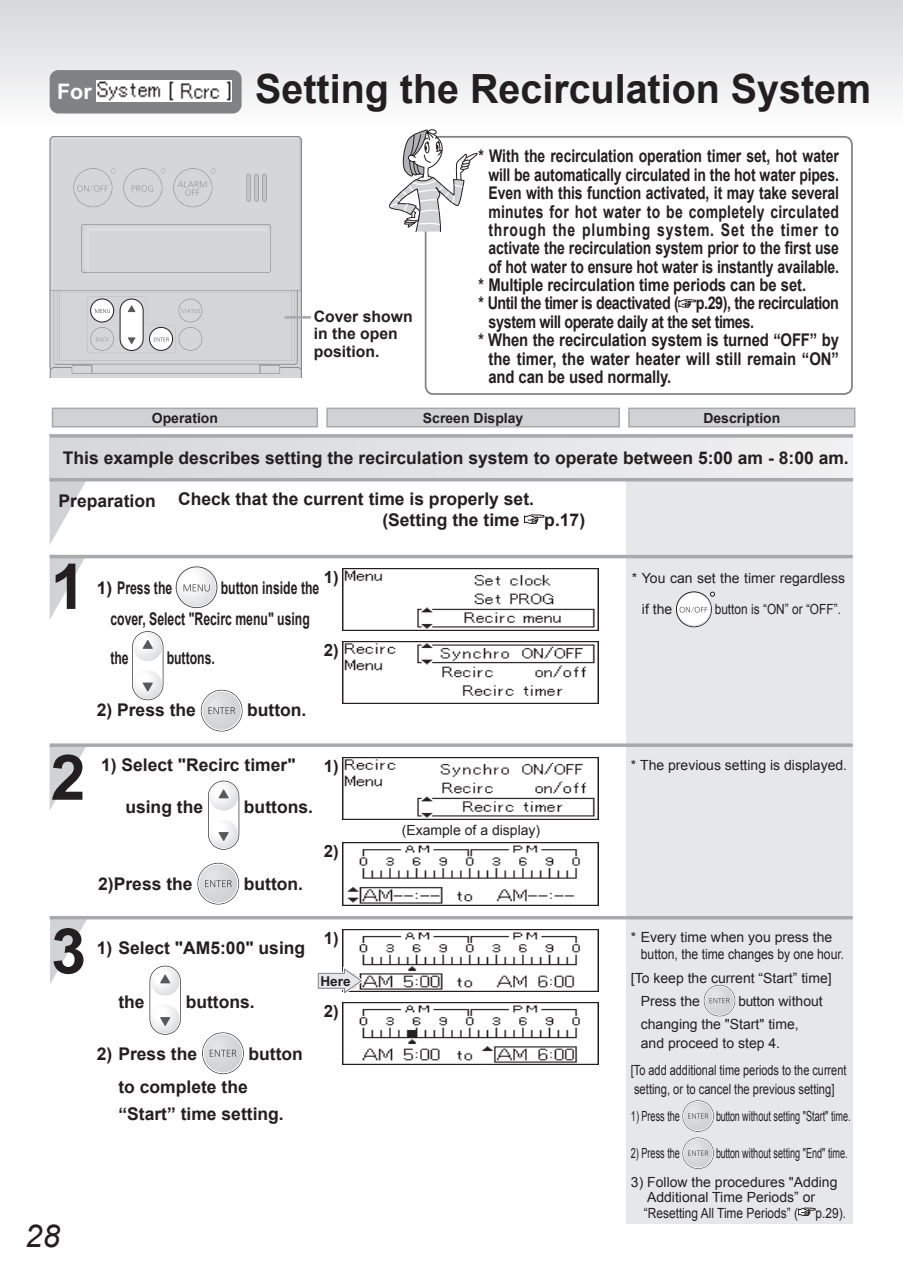
<style>
.page{position:relative;width:903px;height:1275px;background:#fff}
.page>*{position:absolute;margin:0;border:0;box-sizing:border-box;transform-origin:0 0}
.t1{font:700 63px "Arial";color:#231f20}
.t2{font:700 40.25px "Arial";color:#231f20}
.t3{font:italic 31.5px "Arial";color:#231f20}
.t4{font:700 21.35px "Arial";color:#fff}
.t5{font:700 17.5px "Arial";color:#231f20;scale:.8 1}
.t6{font:700 17.5px/21px "Arial";color:#231f20}
.t7{font:700 17.5px "Arial";color:#231f20;scale:.85 1}
.t8{font:700 17.5px/31.7px "Arial";color:#231f20;scale:.7 1}
.t9{font:700 17.5px "Arial";letter-spacing:-.03em;color:#231f20;scale:.8 1}
.t10{font:700 17.5px "Arial";letter-spacing:.02em;color:#231f20;scale:.8 1}
.t11{font:700 17.5px "Arial";letter-spacing:.055em;color:#231f20;scale:.8 1}
.t12{font:700 17.5px "Arial";letter-spacing:-.03em;color:#231f20;scale:.82 1}
.t13{font:700 16.8px "Arial";color:#231f20}
.t14{font:700 15.75px/17.5px "Arial";color:#231f20}
.t15{font:14px/15.4px "Arial";color:#231f20}
.t16{font:14px "Arial";color:#231f20;scale:.65 1}
.t17{font:14px "Arial";color:#231f20;scale:.8 1}
.t18{font:700 14px "Arial";color:#231f20}
.t19{font:14px "Arial";color:#231f20;scale:.85 1}
.t20{font:700 13.65px "Arial";color:#231f20}
.s1{font-size:13.83px}
</style>
<div class="page">
<div style="left:0;top:0;width:903px;height:124px;background:linear-gradient(to bottom,#d6d7d9,#fbfbfc)"></div>
<div style="left:626px;top:437px;width:227px;height:787px;background:#e6e7e9"></div>
<svg style="left:50px;top:136px;width:252px;height:241px;background:#d1d2d4"></svg>
<svg style="left:50px;top:481px;width:37px;height:63px"></svg>
<hr style="left:284px;top:316px;width:27px;height:3px;background:#a8a9ad">
<div style="left:50px;top:434px;width:803px;height:46px;background:linear-gradient(to right,#d5d7d9,#f0f0f2)"></div>
<hr style="left:50px;top:478px;width:803px;height:3px;background:#a8a9ad">
<svg style="left:50px;top:434px;width:803px;height:4px;background:#afafb3"></svg>
<svg style="left:50px;top:558px;width:37px;height:61px"></svg>
<hr style="left:50px;top:555px;width:803px;height:3px;background:#a8a9ad">
<svg style="left:50px;top:747px;width:36px;height:63px"></svg>
<svg style="left:50px;top:743px;width:803px;height:4px;background:#b1b2b5"></svg>
<img style="left:343px;top:757px;width:256px;height:62px">
<img style="left:343px;top:569px;width:256px;height:62px">
<img style="left:343px;top:843px;width:256px;height:62px">
<svg style="left:50px;top:919px;width:37px;height:65px"></svg>
<hr style="left:50px;top:916px;width:803px;height:3px;background:#a8a9ad">
<img style="left:343px;top:930px;width:256px;height:62px">
<img style="left:343px;top:1002px;width:256px;height:62px">
<svg style="left:317px;top:967px;width:46px;height:26px"></svg>
<div style="left:425px;top:136px;width:428px;height:259px;border:2px solid #808285;border-radius:8px"></div>
<svg style="left:389px;top:129px;width:88px;height:103px"></svg>
<img style="left:343px;top:642px;width:256px;height:62px">
<svg style="left:678px;top:299px;width:18px;height:9px"></svg>
<div style="left:50px;top:70px;width:192px;height:43px;background:#808285;border-radius:9px"></div>
<img style="left:97px;top:81px;width:134px;height:21px">
<svg style="left:704px;top:985px;width:31px;height:31px"></svg>
<svg style="left:682px;top:1100px;width:32px;height:69px"></svg>
<svg style="left:798px;top:1208px;width:17px;height:8px"></svg>
<svg style="left:524px;top:515px;width:20px;height:9px"></svg>
<svg style="left:676px;top:592px;width:35px;height:35px"></svg>
<div style="left:676px;top:592px;width:36px;height:35px;border:1px solid #231f20;border-radius:50%"></div>
<svg style="left:679px;top:592px;width:36px;height:35px"></svg>
<svg style="left:208px;top:781px;width:31px;height:69px"></svg>
<svg style="left:197px;top:863px;width:42px;height:41px"></svg>
<svg style="left:176px;top:566px;width:41px;height:42px"></svg>
<svg style="left:132px;top:631px;width:31px;height:69px"></svg>
<svg style="left:201px;top:690px;width:41px;height:41px"></svg>
<svg style="left:150px;top:966px;width:31px;height:69px"></svg>
<svg style="left:202px;top:1032px;width:42px;height:42px"></svg>
<div style="left:53px;top:408px;width:264px;height:19px;background:#d1d2d4"></div>
<div style="left:327px;top:408px;width:292px;height:19px;background:#d1d2d4"></div>
<div style="left:629px;top:408px;width:226px;height:19px;background:#d1d2d4"></div>
<hr style="left:52px;top:408px;width:266px;height:1px;background:#a8a9ad">
<svg style="left:52px;top:409px;width:1px;height:17px"></svg>
<svg style="left:317px;top:409px;width:1px;height:17px"></svg>
<hr style="left:52px;top:426px;width:266px;height:1px;background:#a8a9ad">
<hr style="left:326px;top:408px;width:294px;height:1px;background:#a8a9ad">
<svg style="left:326px;top:409px;width:2px;height:17px"></svg>
<hr style="left:326px;top:426px;width:294px;height:1px;background:#a8a9ad">
<hr style="left:628px;top:408px;width:227px;height:1px;background:#a8a9ad">
<svg style="left:854px;top:409px;width:1px;height:17px"></svg>
<svg style="left:618px;top:409px;width:2px;height:17px"></svg>
<svg style="left:628px;top:409px;width:2px;height:17px"></svg>
<hr style="left:628px;top:426px;width:227px;height:1px;background:#a8a9ad">
<h3 class="t4" style="left:57px;top:77px;width:36px">For</h3>
<h2 class="t2" style="left:255px;top:63px;width:617px">Setting the Recirculation System</h2>
<p class="t14" style="left:314px;top:308px;width:100px">Cover shown in the open position.</p>
<p class="t5" style="left:478px;top:145px;width:452px">* With the recirculation operation timer set, hot water</p>
<p class="t5" style="left:488px;top:163px;width:440px">will be automatically circulated in the hot water pipes.</p>
<p class="t5" style="left:488px;top:181px;width:440px">Even with this function activated, it may take several</p>
<p class="t10" style="left:488px;top:200px;width:440px">minutes for hot water to be completely circulated</p>
<p class="t11" style="left:488px;top:218px;width:440px">through the plumbing system. Set the timer to</p>
<p class="t5" style="left:488px;top:237px;width:440px">activate the recirculation system prior to the first use</p>
<p class="t5" style="left:488px;top:255px;width:440px">of hot water to ensure hot water is instantly available.</p>
<p class="t5" style="left:478px;top:273px;width:411px">* Multiple recirculation time periods can be set.</p>
<p class="t9" style="left:478px;top:292px;width:452px">* Until the timer is deactivated ( p.29), the recirculation</p>
<p class="t12" style="left:488px;top:310px;width:325px">system will operate daily at the set times.</p>
<p class="t5" style="left:478px;top:328px;width:452px">* When the recirculation system is turned “OFF” by</p>
<p class="t7" style="left:488px;top:347px;width:414px">the timer, the water heater will still remain “ON”</p>
<p class="t7" style="left:488px;top:365px;width:217px">and can be used normally.</p>
<p class="t18" style="left:152px;top:408px;width:68px">Operation</p>
<p class="t18" style="left:423px;top:408px;width:102px">Screen Display</p>
<p class="t18" style="left:703px;top:408px;width:79px">Description</p>
<p class="t6" style="left:63px;top:448px;width:787px">This example describes setting the recirculation system to operate between 5:00 am - 8:00 am.</p>
<p class="t6" style="left:59px;top:490px;width:99px">Preparation</p>
<p class="t6" style="left:382px;top:488px;width:153px;text-indent:-204px">Check that the current time is properly set. (Setting the time</p>
<p class="t6" style="left:544px;top:509px;width:42px">p.17)</p>
<h1 class="t1" style="left:51px;top:545px;width:37px">1</h1>
<p class="t13" style="left:324px;top:566px;width:16px">1)</p>
<p class="t6" style="left:97px;top:577px;width:77px">1) Press the</p>
<p class="t8" style="left:110px;top:572px;width:300px;text-indent:110px">button inside the cover, Select "Recirc menu" using</p>
<p class="t8" style="left:110px;top:642px;width:28px">the</p>
<p class="t8" style="left:167px;top:642px;width:71px">buttons.</p>
<p class="t6" style="left:97px;top:700px;width:101px">2) Press the</p>
<p class="t6" style="left:247px;top:700px;width:61px">button.</p>
<p class="t13" style="left:324px;top:639px;width:16px">2)</p>
<h1 class="t1" style="left:51px;top:736px;width:37px">2</h1>
<p class="t6" style="left:101px;top:755px;width:196px">1) Select "Recirc timer"</p>
<p class="t6" style="left:125px;top:797px;width:79px">using the</p>
<p class="t6" style="left:244px;top:797px;width:71px">buttons.</p>
<p class="t13" style="left:324px;top:755px;width:16px">1)</p>
<p class="t6" style="left:98px;top:874px;width:96px">2)Press the</p>
<p class="t6" style="left:244px;top:874px;width:61px">button.</p>
<h1 class="t1" style="left:51px;top:910px;width:37px">3</h1>
<p class="t6" style="left:97px;top:937px;width:210px">1) Select "AM5:00" using</p>
<p class="t6" style="left:118px;top:992px;width:28px">the</p>
<p class="t6" style="left:186px;top:992px;width:71px">buttons.</p>
<p class="t6" style="left:97px;top:1043px;width:102px">2) Press the</p>
<p class="t6" style="left:248px;top:1043px;width:56px">button</p>
<p class="t6" style="left:118px;top:1074px;width:167px;line-height:27.5px">to complete the “Start” time setting.</p>
<p class="t13" style="left:324px;top:840px;width:16px">2)</p>
<p class="t13" style="left:324px;top:927px;width:16px">1)</p>
<p class="t20" style="left:320px;top:972px;width:32px">Here</p>
<p class="t13" style="left:324px;top:1000px;width:16px">2)</p>
<h3 class="t3" style="left:25px;top:1216px;width:37px">28</h3>
<p class="t15" style="left:402px;top:823px;width:140px">(Example of a display)</p>
<p class="t15" style="left:632px;top:570px;width:215px">* You can set the timer regardless</p>
<p class="t15" style="left:642px;top:602px;width:32px">if the</p>
<p class="t19" style="left:715px;top:600px;width:150px">button is “ON” or “OFF”.</p>
<p class="t15" style="left:631px;top:758px;width:218px"><span class="s1">*</span> The previous setting is displayed.</p>
<p class="t15" style="left:641px;top:929px;width:205px;line-height:16.8px;text-indent:-10px"><span class="s1">*</span> Every time when you press the button, the time changes by one hour.</p>
<p class="t15" style="left:641px;top:967px;width:192px;line-height:22.6px;text-indent:-10px">[To keep the current “Start” time]<br>Press the</p>
<p class="t15" style="left:641px;top:989px;width:183px;line-height:23.4px;text-indent:98px"><span class="s1">button</span> without changing the "Start" time,</p>
<p class="t15" style="left:631px;top:1031px;width:217px;line-height:26.1px;text-indent:10px">and proceed to step 4.<br>[To add additional time periods to the current</p>
<p class="t17" style="left:634px;top:1079px;width:252px">setting, or to cancel the previous setting]</p>
<p class="t16" style="left:631px;top:1107px;width:77px">1) Press the</p>
<p class="t16" style="left:716px;top:1107px;width:209px"><span class="s1">button</span> without setting "Start" time.</p>
<p class="t16" style="left:631px;top:1144px;width:77px">2) Press the</p>
<p class="t16" style="left:716px;top:1144px;width:204px"><span class="s1">button</span> without setting "End" time.</p>
<p class="t15" style="left:644px;top:1174px;width:195px;text-indent:-13px">3) Follow the procedures "Adding<br>Additional Time Periods” or “Resetting All Time Periods” (</p>
<p class="t19" style="left:815px;top:1203px;width:37px">p.29).</p>
</div>
